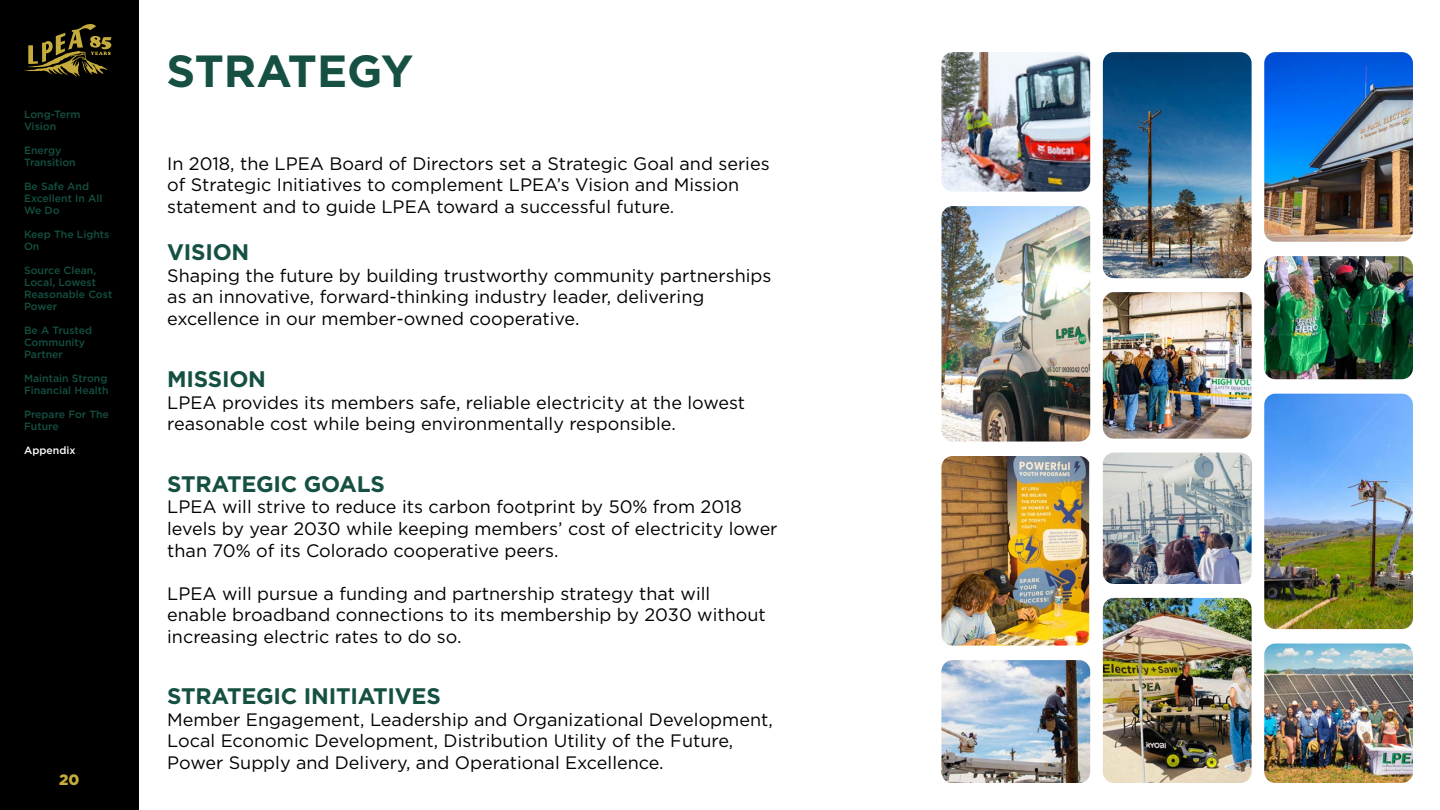
<style>
.page{position:relative;width:1440px;height:810px;background:#fff}
.page>*{position:absolute;margin:0;border:0;box-sizing:border-box;transform-origin:0 0}
.t1{font:700 45px "Gotham";color:#155043}
.t2{font:700 22.5px "Gotham";letter-spacing:-.01em;color:#155043}
.t3{font:18px/21.6px "Gotham";color:#000}
.t4{font:900 15px "Gotham";color:#c5ac3c}
.t5{font:500 10.5px/12px "Gotham";color:#155043}
.t6{font:500 10.5px "Gotham";color:#fff}
</style>
<div class="page">
<div style="left:0;top:0;width:139px;height:810px;background:#000"></div>
<svg style="left:24px;top:24px;width:87px;height:53px"></svg>
<img style="left:1103px;top:292px;width:149px;height:147px">
<img style="left:1264px;top:394px;width:149px;height:235px">
<img style="left:1103px;top:598px;width:149px;height:185px">
<img style="left:1103px;top:453px;width:149px;height:131px">
<img style="left:1264px;top:644px;width:149px;height:139px">
<img style="left:1264px;top:256px;width:149px;height:123px">
<img style="left:1264px;top:52px;width:149px;height:190px">
<img style="left:1103px;top:52px;width:149px;height:226px">
<img style="left:941px;top:52px;width:149px;height:140px">
<img style="left:941px;top:206px;width:149px;height:236px">
<img style="left:941px;top:660px;width:149px;height:123px">
<img style="left:941px;top:456px;width:148px;height:190px">
<p class="t5" style="left:24px;top:108px;width:58px">Long-Term<br>Vision</p>
<p class="t5" style="left:24px;top:144px;width:53px">Energy<br>Transition</p>
<p class="t5" style="left:24px;top:180px;width:80px">Be Safe And<br>Excellent In All<br>We Do</p>
<p class="t5" style="left:24px;top:228px;width:87px">Keep The Lights<br>On</p>
<p class="t5" style="left:24px;top:264px;width:90px">Source Clean,<br>Local, Lowest<br>Reasonable Cost<br>Power</p>
<p class="t5" style="left:24px;top:324px;width:70px">Be A Trusted<br>Community<br>Partner</p>
<p class="t5" style="left:24px;top:372px;width:86px">Maintain Strong<br>Financial Health</p>
<p class="t5" style="left:24px;top:408px;width:87px">Prepare For The<br>Future</p>
<p class="t6" style="left:24px;top:443px;width:53px">Appendix</p>
<p class="t4" style="left:59px;top:769px;width:22px">20</p>
<h1 class="t1" style="left:167px;top:41px;width:248px">STRATEGY</h1>
<p class="t3" style="left:167px;top:152px;width:604px">In 2018, the LPEA Board of Directors set a Strategic Goal and series of Strategic Initiatives to complement LPEA’s Vision and Mission statement and to guide LPEA toward a successful future.</p>
<p class="t2" style="left:167px;top:237px;width:84px">VISION</p>
<p class="t3" style="left:167px;top:264px;width:606px">Shaping the future by building trustworthy community partnerships as an innovative, forward-thinking industry leader, delivering excellence in our member-owned cooperative.</p>
<p class="t2" style="left:167px;top:364px;width:100px">MISSION</p>
<p class="t3" style="left:167px;top:391px;width:579px">LPEA provides its members safe, reliable electricity at the lowest reasonable cost while being environmentally responsible.</p>
<p class="t2" style="left:167px;top:469px;width:219px">STRATEGIC GOALS</p>
<p class="t3" style="left:167px;top:496px;width:612px">LPEA will strive to reduce its carbon footprint by 50% from 2018 levels by year 2030 while keeping members’ cost of electricity lower than 70% of its Colorado cooperative peers.</p>
<p class="t3" style="left:167px;top:582px;width:600px">LPEA will pursue a funding and partnership strategy that will enable broadband connections to its membership by 2030 without increasing electric rates to do so.</p>
<p class="t2" style="left:167px;top:681px;width:275px">STRATEGIC INITIATIVES</p>
<p class="t3" style="left:167px;top:708px;width:607px">Member Engagement, Leadership and Organizational Development,<br>Local Economic Development, Distribution Utility of the Future,<br>Power Supply and Delivery, and Operational Excellence.</p>
</div>
